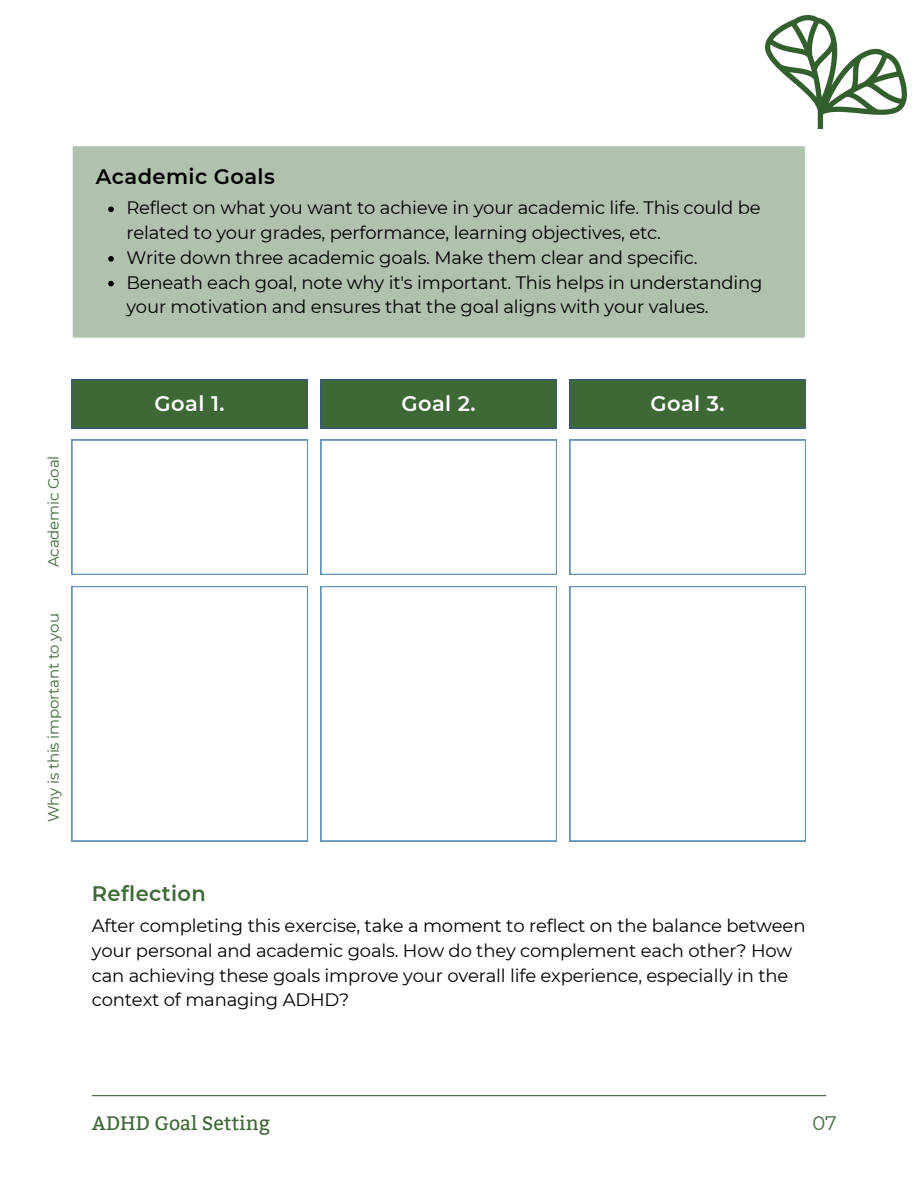
<style>
.page{position:relative;width:918px;height:1188px;background:#fff}
.page>*{position:absolute;margin:0;border:0;box-sizing:border-box;transform-origin:0 0}
.t1{font:600 21px "Montserrat";letter-spacing:.02em;color:#fff}
.t2{font:600 21px "Montserrat";letter-spacing:.02em;color:#000}
.t3{font:600 21px "Montserrat";letter-spacing:.02em;color:#3f6837}
.t4{font:19.5px "Bitter";color:#3f6837}
.t5{font:19.5px "Montserrat";color:#3f6837}
.t6{font:18px/24.8px "Montserrat";letter-spacing:-.01em;color:#000}
.t7{font:15px "Montserrat";letter-spacing:-.01em;color:#3f6837}
</style>
<div class="page">
<div style="left:72px;top:146px;width:733px;height:192px;background:#b0c1ad"></div>
<svg style="left:108px;top:207px;width:6px;height:5px"></svg>
<svg style="left:108px;top:256px;width:6px;height:6px"></svg>
<svg style="left:108px;top:281px;width:6px;height:5px"></svg>
<svg style="left:72px;top:379px;width:236px;height:49px;background:#3e673a"></svg>
<div style="left:321px;top:379px;width:236px;height:49px;background:#3f6837"></div>
<div style="left:570px;top:379px;width:236px;height:49px;background:#3f6837"></div>
<svg style="left:72px;top:440px;width:236px;height:135px"></svg>
<svg style="left:321px;top:440px;width:236px;height:135px"></svg>
<svg style="left:570px;top:440px;width:236px;height:135px"></svg>
<svg style="left:72px;top:586px;width:236px;height:255px"></svg>
<svg style="left:321px;top:586px;width:236px;height:255px"></svg>
<svg style="left:570px;top:586px;width:236px;height:255px"></svg>
<hr style="left:92px;top:1095px;width:734px;height:1px;background:#3f6837">
<img style="left:765px;top:15px;width:142px;height:114px">
<p class="t2" style="left:96px;top:163px;width:181px">Academic Goals</p>
<p class="t6" style="left:126px;top:196px;width:636px">Reflect on what you want to achieve in your academic life. This could be related to your grades, performance, learning objectives, etc.</p>
<p class="t6" style="left:126px;top:245px;width:573px">Write down three academic goals. Make them clear and specific.</p>
<h1 class="t6" style="left:126px;top:270px;width:637px">Beneath each goal, note why it's important. This helps in understanding your motivation and ensures that the goal aligns with your values.</h1>
<h1 class="t7" style="left:44px;top:567px;width:113px;rotate:-90deg">Academic Goal</h1>
<h1 class="t7" style="left:44px;top:822px;width:211px;rotate:-90deg">Why is this important to you</h1>
<p class="t1" style="left:155px;top:391px;width:71px">Goal 1.</p>
<p class="t1" style="left:402px;top:391px;width:76px">Goal 2.</p>
<p class="t1" style="left:651px;top:391px;width:76px">Goal 3.</p>
<h2 class="t3" style="left:92px;top:881px;width:116px">Reflection</h2>
<p class="t6" style="left:92px;top:913px;width:715px">After completing this exercise, take a moment to reflect on the balance between your personal and academic goals. How do they complement each other? How can achieving these goals improve your overall life experience, especially in the context of managing ADHD?</p>
<h1 class="t4" style="left:92px;top:1111px;width:180px">ADHD Goal Setting</h1>
<h1 class="t5" style="left:812px;top:1111px;width:26px">07</h1>
</div>
